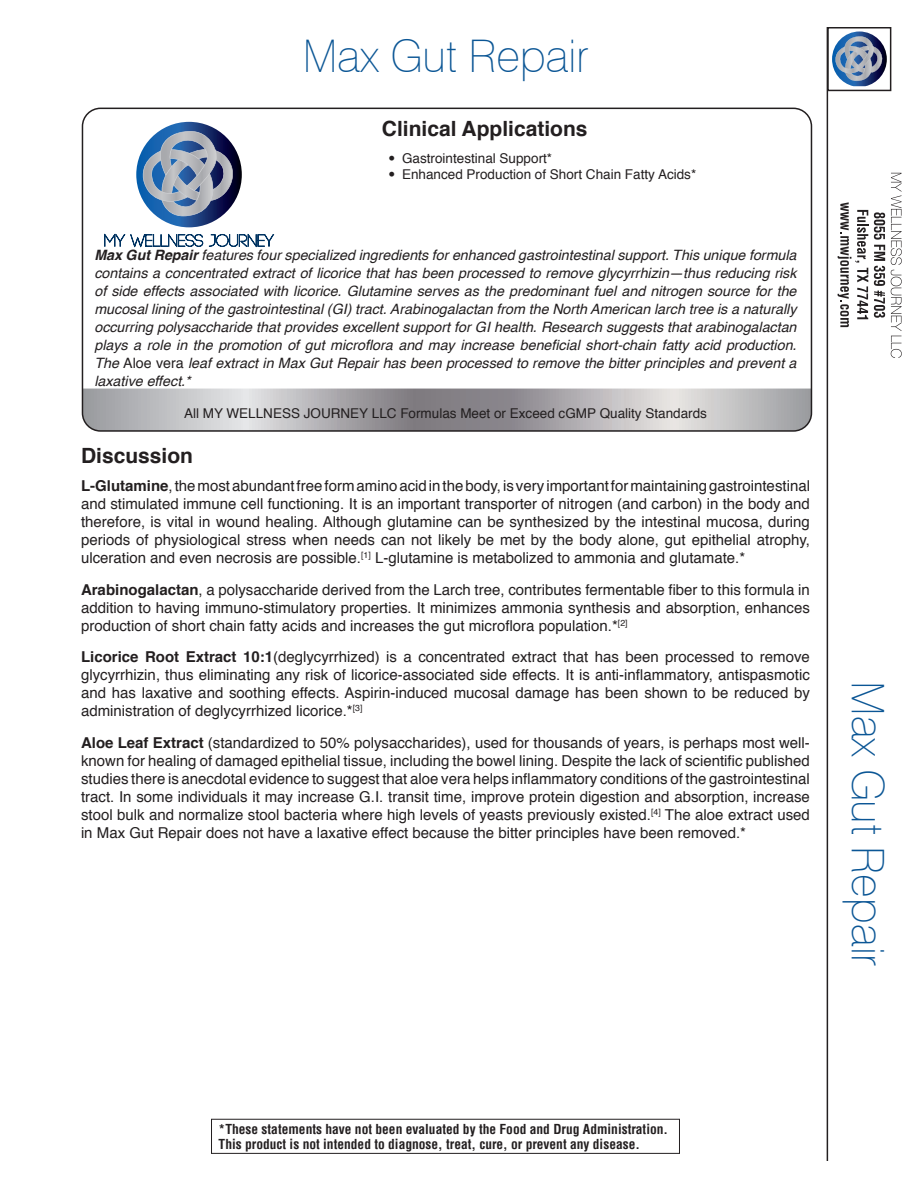
<style>
.page{position:relative;width:918px;height:1188px;background:#fff}
.page>*{position:absolute;margin:0;border:0;box-sizing:border-box;transform-origin:0 0}
.Product_Title{font:100 45px "Swiss 721 BT";color:#0b5695}
.Subheader_Clinical_A{font:700 21px "Helvetica";color:#231f20}
.Subheader{font:700 21px "Helvetica";color:#231f20}
.Body_Text{font:15px/18px "Helvetica";color:#231f20;text-align:justify}
.Text_in_Box{font:italic 14.25px/18px "Helvetica";color:#231f20;text-align:justify}
.t1{font:700 condensed 13.5px/15px "Helvetica";color:#231f20}
.Distributor_Statemen{font:13.5px "Helvetica";color:#231f20}
.s1{font-family:"Trade Gothic LT Std"}
.s2{font-weight:700}
.s3{font-style:normal}
</style>
<div class="page">
<svg style="left:832px;top:31px;width:55px;height:55px"></svg>
<div style="left:827px;top:27px;width:64px;height:64px;border:2px solid #231f20"></div>
<svg style="left:82px;top:389px;width:729px;height:40px;background:#b3b1b4"></svg>
<svg style="left:104px;top:233px;width:170px;height:14px"></svg>
<svg style="left:136px;top:122px;width:106px;height:105px"></svg>
<svg style="left:143px;top:131px;width:92px;height:91px;background:#798ba9"></svg>
<div style="left:82px;top:108px;width:730px;height:324px;border:2px solid #231f20;border-radius:18px"></div>
<svg style="left:891px;top:173px;width:11px;height:185px"></svg>
<svg style="left:874px;top:212px;width:11px;height:106px"></svg>
<svg style="left:838px;top:202px;width:30px;height:125px"></svg>
<hr style="left:827px;top:27px;width:1px;height:1134px;background:#231f20">
<div style="left:211px;top:1119px;width:469px;height:35px;border:1px solid #231f20"></div>
<p class="Product_Title" style="left:303px;top:28px;width:287px">Max Gut Repair</p>
<p class="Subheader_Clinical_A" style="left:382px;top:111px;width:207px">Clinical Applications</p>
<p class="Distributor_Statemen" style="left:389px;top:148px;width:165px"><span class="s1">•</span> Gastrointestinal Support*</p>
<p class="Distributor_Statemen" style="left:389px;top:164px;width:309px"><span class="s1">•</span> Enhanced Production of Short Chain Fatty Acids*</p>
<p class="Text_in_Box" style="left:94px;top:246px;width:704px"><span class="s2">Max Gut Repair</span> features four specialized ingredients for enhanced gastrointestinal support. This unique formula contains a concentrated extract of licorice that has been processed to remove glycyrrhizin—thus reducing risk of side effects associated with licorice. Glutamine serves as the predominant fuel and nitrogen source for the mucosal lining of the gastrointestinal (GI) tract. Arabinogalactan from the North American larch tree is a naturally occurring polysaccharide that provides excellent support for GI health. Research suggests that arabinogalactan plays a role in the promotion of gut microflora and may increase beneficial short-chain fatty acid production.<br>The <span class="s3">Aloe vera</span> leaf extract in Max Gut Repair has been processed to remove the bitter principles and prevent a laxative effect.*</p>
<p class="Distributor_Statemen" style="left:184px;top:403px;width:524px">All MY WELLNESS JOURNEY LLC Formulas Meet or Exceed cGMP Quality Standards</p>
<p class="Subheader" style="left:81px;top:439px;width:114px">Discussion</p>
<p class="Body_Text" style="left:81px;top:477px;width:731px"><span class="s2">L-Glutamine</span>, the most abundant free form amino acid in the body, is very important for maintaining gastrointestinal and stimulated immune cell functioning. It is an important transporter of nitrogen (and carbon) in the body and therefore, is vital in wound healing. Although glutamine can be synthesized by the intestinal mucosa, during periods of physiological stress when needs can not likely be met by the body alone, gut epithelial atrophy, ulceration and even necrosis are possible.<sup>[1]</sup> L-glutamine is metabolized to ammonia and glutamate.*</p>
<p class="Body_Text" style="left:81px;top:581px;width:730px"><span class="s2">Arabinogalactan</span>, a polysaccharide derived from the Larch tree, contributes fermentable fiber to this formula in addition to having immuno-stimulatory properties. It minimizes ammonia synthesis and absorption, enhances production of short chain fatty acids and increases the gut microflora population.*<sup>[2]</sup></p>
<p class="Body_Text" style="left:81px;top:648px;width:731px"><span class="s2">Licorice Root Extract 10:1</span>(deglycyrrhized) is a concentrated extract that has been processed to remove glycyrrhizin, thus eliminating any risk of licorice-associated side effects. It is anti-inflammatory, antispasmotic and has laxative and soothing effects. Aspirin-induced mucosal damage has been shown to be reduced by administration of deglycyrrhized licorice.*<sup>[3]</sup></p>
<p class="Body_Text" style="left:81px;top:734px;width:730px"><span class="s2">Aloe Leaf Extract</span> (standardized to 50% polysaccharides), used for thousands of years, is perhaps most well&shy;known for healing of damaged epithelial tissue, including the bowel lining. Despite the lack of scientific published studies there is anecdotal evidence to suggest that aloe vera helps inflammatory conditions of the gastrointestinal tract. In some individuals it may increase G.I. transit time, improve protein digestion and absorption, increase stool bulk and normalize stool bacteria where high levels of yeasts previously existed.<sup>[4]</sup> The aloe extract used in Max Gut Repair does not have a laxative effect because the bitter principles have been removed.*</p>
<p class="Product_Title" style="left:895px;top:681px;width:287px;rotate:90deg">Max Gut Repair</p>
<p class="t1" style="left:219px;top:1121px;width:451px">*These statements have not been evaluated by the Food and Drug Administration.<br>This product is not intended to diagnose, treat, cure, or prevent any disease.</p>
</div>
